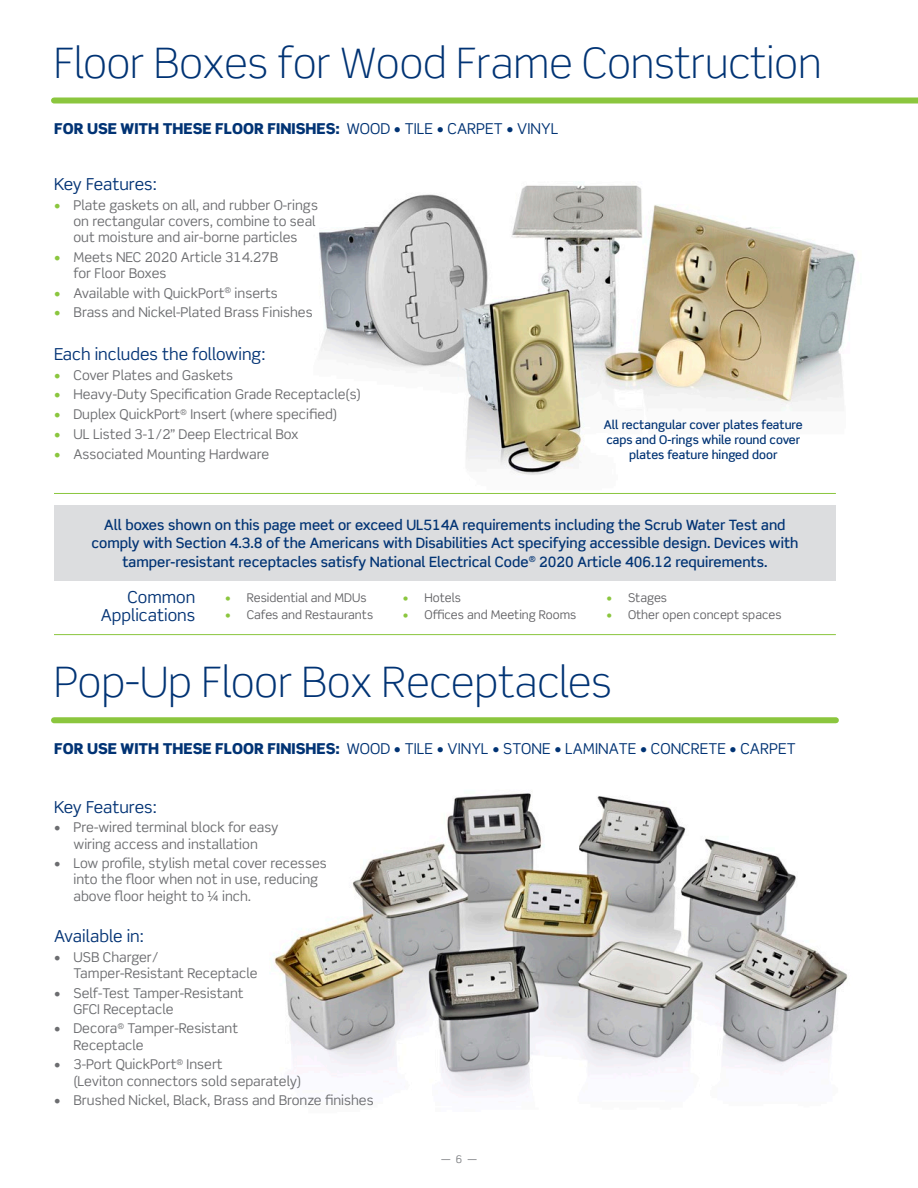
<style>
.page{position:relative;width:918px;height:1188px;background:#fff}
.page>*{position:absolute;margin:0;border:0;box-sizing:border-box;transform-origin:0 0}
.t1{font:300 42px "Scene Std";color:#013374}
.t2{font:16.5px/18px "Scene Std";color:#033375;text-align:right}
.t3{font:15px "Scene Std";color:#013374}
.t4{font:900 15px "Scene Std";color:#013374}
.t5{font:500 14.25px/18px "Scene Std";color:#013374;text-align:center}
.t6{font:13.5px/16.2px "Scene Std";color:#6c6d70}
.t7{font:12px "Scene Std";color:#636366}
.t8{font:500 12px/15px "Scene Std";color:#013374;text-align:center}
.t9{font:10.5px "Scene Std";color:#808285}
.s1{font-weight:400}
.s2{color:#8bc63e}
.s3{font-weight:900}
</style>
<div class="page">
<img style="left:274px;top:791px;width:574px;height:302px">
<img style="left:319px;top:184px;width:537px;height:291px">
<div style="left:54px;top:505px;width:782px;height:76px;background:#dcdddf"></div>
<hr style="left:54px;top:493px;width:782px;height:1px;background:#8bc63e">
<hr style="left:54px;top:634px;width:782px;height:1px;background:#8bc63e">
<div style="left:54px;top:97px;width:864px;height:6px;background:#8bc63e"></div>
<div style="left:54px;top:717px;width:782px;height:6px;background:#8bc63e"></div>
<p class="t1" style="left:54px;top:37px;width:769px">Floor Boxes for Wood Frame Construction</p>
<p class="t4" style="left:54px;top:119px;width:506px">FOR USE WITH THESE FLOOR FINISHES: <span class="s1">WOOD • TILE • CARPET • VINYL</span></p>
<p class="t2" style="left:54px;top:175px;width:104px">Key Features:</p>
<p class="t6" style="left:73px;top:196px;width:246px;text-indent:-19px"><span class="s2">•</span> Plate gaskets on all, and rubber O-rings on rectangular covers, combine to seal out moisture and air-borne particles</p>
<p class="t6" style="left:73px;top:249px;width:206px;text-indent:-19px"><span class="s2">•</span> Meets NEC 2020 Article 314.27B for Floor Boxes</p>
<p class="t6" style="left:54px;top:284px;width:225px"><span class="s2">•</span> Available with QuickPort<sup>®</sup> inserts</p>
<p class="t6" style="left:54px;top:304px;width:260px"><span class="s2">•</span> Brass and Nickel-Plated Brass Finishes</p>
<p class="t2" style="left:54px;top:345px;width:213px">Each includes the following:</p>
<p class="t6" style="left:54px;top:367px;width:181px"><span class="s2">•</span> Cover Plates and Gaskets</p>
<p class="t6" style="left:54px;top:386px;width:308px"><span class="s2">•</span> Heavy-Duty Specification Grade Receptacle(s)</p>
<p class="t6" style="left:54px;top:406px;width:285px"><span class="s2">•</span> Duplex QuickPort<sup>®</sup> Insert (where specified)</p>
<p class="t6" style="left:54px;top:426px;width:246px"><span class="s2">•</span> UL Listed 3-1/2” Deep Electrical Box</p>
<p class="t6" style="left:54px;top:445px;width:217px"><span class="s2">•</span> Associated Mounting Hardware</p>
<p class="t8" style="left:604px;top:417px;width:200px">All rectangular cover plates feature caps and O-rings while round cover plates feature hinged door</p>
<p class="t5" style="left:91px;top:515px;width:709px">All boxes shown on this page meet or exceed UL514A requirements including the Scrub Water Test and comply with Section 4.3.8 of the Americans with Disabilities Act specifying accessible design. Devices with</p>
<p class="t5" style="left:122px;top:553px;width:647px">tamper-resistant receptacles satisfy National Electrical Code<sup>®</sup> 2020 Article 406.12 requirements.</p>
<p class="t7" style="left:225px;top:591px;width:143px"><span class="s2">•</span> Residential and MDUs</p>
<p class="t7" style="left:225px;top:607px;width:149px"><span class="s2">•</span> Cafes and Restaurants</p>
<p class="t2" style="left:101px;top:587px;width:96px">Common<br>Applications</p>
<p class="t7" style="left:403px;top:591px;width:60px"><span class="s2">•</span> Hotels</p>
<p class="t7" style="left:403px;top:607px;width:175px"><span class="s2">•</span> Offices and Meeting Rooms</p>
<p class="t7" style="left:606px;top:591px;width:62px"><span class="s2">•</span> Stages</p>
<p class="t7" style="left:606px;top:607px;width:177px"><span class="s2">•</span> Other open concept spaces</p>
<p class="t1" style="left:54px;top:657px;width:559px">Pop-Up Floor Box Receptacles</p>
<p class="t3" style="left:54px;top:739px;width:743px"><span class="s3">FOR USE WITH THESE FLOOR FINISHES:</span> WOOD • TILE • VINYL • STONE • LAMINATE • CONCRETE • CARPET</p>
<p class="t2" style="left:54px;top:798px;width:104px">Key Features:</p>
<p class="t6" style="left:54px;top:819px;width:226px;text-align:center">• Pre-wired terminal block for easy wiring access and installation</p>
<p class="t6" style="left:73px;top:855px;width:255px;text-indent:-19px">• Low profile, stylish metal cover recesses into the floor when not in use, reducing above floor height to ¼ inch.</p>
<p class="t2" style="left:54px;top:927px;width:91px">Available in:</p>
<p class="t6" style="left:73px;top:949px;width:186px;text-indent:-19px">• USB Charger/<br>Tamper-Resistant Receptacle</p>
<p class="t6" style="left:73px;top:984px;width:172px;text-indent:-19px">• Self-Test Tamper-Resistant<br>GFCI Receptacle</p>
<p class="t6" style="left:73px;top:1020px;width:166px;text-indent:-19px">• Decora<sup>®</sup> Tamper-Resistant<br>Receptacle</p>
<p class="t6" style="left:73px;top:1056px;width:229px;text-indent:-19px">• 3-Port QuickPort<sup>®</sup> Insert<br>(Leviton connectors sold separately)</p>
<p class="t6" style="left:54px;top:1092px;width:321px">• Brushed Nickel, Black, Brass and Bronze finishes</p>
<p class="t9" style="left:441px;top:1152px;width:37px">— 6 —</p>
</div>
